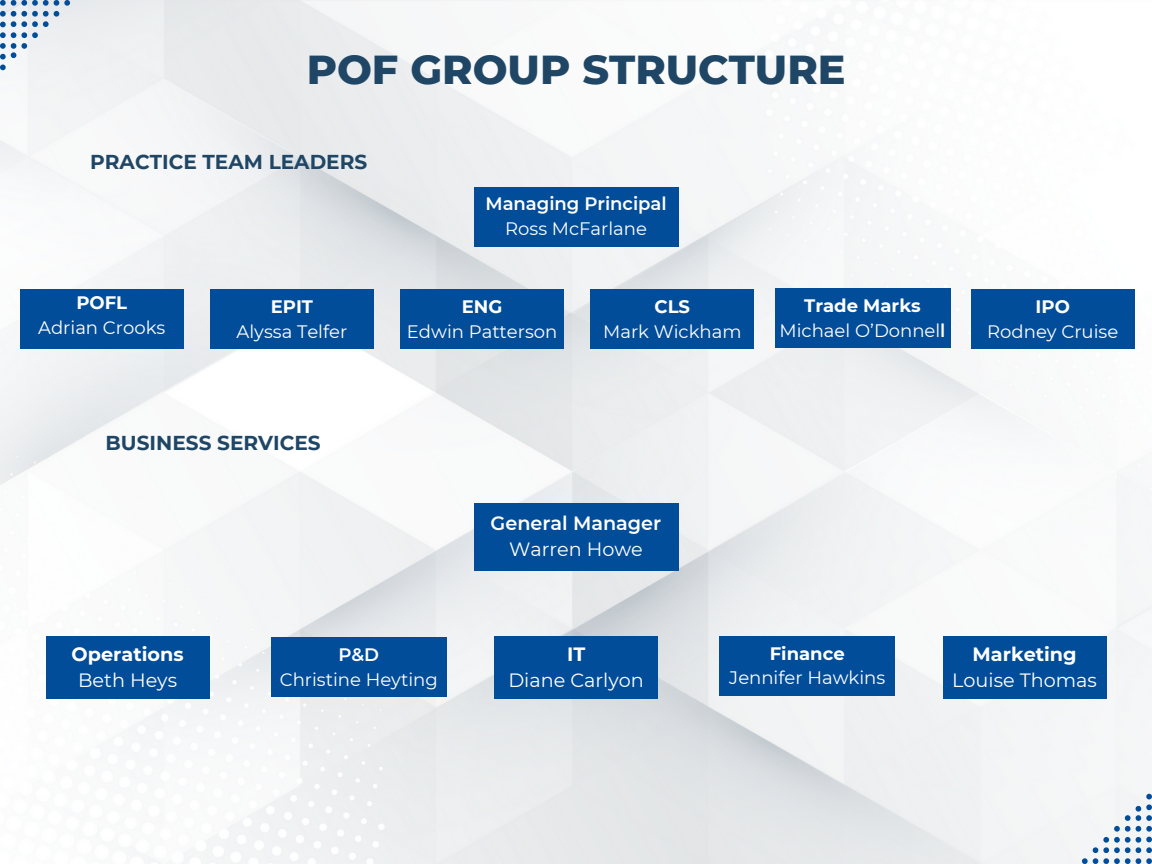
<style>
.page{position:relative;width:1152px;height:864px;background:#fff}
.page>*{position:absolute;margin:0;border:0;box-sizing:border-box;transform-origin:0 0}
.t1{font:800 41.25px "Montserrat";color:#204666}
.t2{font:700 20.1px "Montserrat";color:#204666}
.t3{font:19.2px "Montserrat";color:#fff}
.t4{font:700 19.2px "Montserrat";color:#fff}
.t5{font:600 19.2px "Montserrat";color:#fff}
.t6{font:18px "Montserrat";color:#fff}
.t7{font:700 18px "Montserrat";color:#fff}
.t8{font:600 18px "Montserrat";color:#fff}
.s1{font-weight:600}
</style>
<div class="page">
<img style="left:0;top:0;width:1152px;height:864px">
<svg style="left:0;top:0;width:70px;height:70px"></svg>
<svg style="left:1082px;top:794px;width:70px;height:70px"></svg>
<div style="left:474px;top:187px;width:204px;height:60px;background:#024d99"></div>
<div style="left:20px;top:289px;width:163px;height:60px;background:#024d99"></div>
<div style="left:210px;top:289px;width:163px;height:60px;background:#024d99"></div>
<div style="left:401px;top:289px;width:163px;height:60px;background:#024d99"></div>
<div style="left:591px;top:289px;width:163px;height:60px;background:#024d99"></div>
<div style="left:775px;top:288px;width:175px;height:60px;background:#024d99"></div>
<div style="left:971px;top:289px;width:163px;height:60px;background:#024d99"></div>
<div style="left:474px;top:503px;width:204px;height:67px;background:#024d99"></div>
<div style="left:46px;top:636px;width:163px;height:62px;background:#024d99"></div>
<div style="left:271px;top:637px;width:175px;height:60px;background:#024d99"></div>
<div style="left:495px;top:636px;width:163px;height:62px;background:#024d99"></div>
<div style="left:720px;top:636px;width:175px;height:60px;background:#024d99"></div>
<div style="left:943px;top:636px;width:163px;height:63px;background:#024d99"></div>
<p class="t1" style="left:307px;top:44px;width:540px">POF GROUP STRUCTURE</p>
<p class="t2" style="left:90px;top:150px;width:279px">PRACTICE TEAM LEADERS</p>
<p class="t7" style="left:76px;top:292px;width:52px">POFL</p>
<p class="t6" style="left:38px;top:316px;width:129px">Adrian Crooks</p>
<p class="t7" style="left:271px;top:296px;width:44px">EPIT</p>
<p class="t6" style="left:237px;top:320px;width:112px">Alyssa Telfer</p>
<p class="t8" style="left:485px;top:193px;width:183px">Managing Principal</p>
<p class="t6" style="left:505px;top:218px;width:143px">Ross McFarlane</p>
<p class="t7" style="left:462px;top:296px;width:42px">ENG</p>
<p class="t6" style="left:407px;top:320px;width:152px">Edwin Patterson</p>
<p class="t7" style="left:655px;top:296px;width:37px">CLS</p>
<p class="t6" style="left:603px;top:320px;width:140px">Mark Wickham</p>
<p class="t7" style="left:804px;top:294px;width:118px">Trade Marks</p>
<p class="t6" style="left:780px;top:319px;width:167px">Michael O’Donnel<span class="s1">l</span></p>
<p class="t7" style="left:1036px;top:296px;width:36px">IPO</p>
<p class="t6" style="left:987px;top:320px;width:132px">Rodney Cruise</p>
<p class="t2" style="left:106px;top:431px;width:217px">BUSINESS SERVICES</p>
<p class="t4" style="left:72px;top:642px;width:113px">Operations</p>
<p class="t3" style="left:78px;top:668px;width:100px">Beth Heys</p>
<p class="t8" style="left:338px;top:643px;width:42px">P&amp;D</p>
<p class="t6" style="left:280px;top:668px;width:160px">Christine Heyting</p>
<p class="t5" style="left:491px;top:511px;width:172px">General Manager</p>
<p class="t3" style="left:509px;top:537px;width:135px">Warren Howe</p>
<p class="t4" style="left:567px;top:642px;width:20px">IT</p>
<p class="t3" style="left:508px;top:668px;width:137px">Diane Carlyon</p>
<p class="t7" style="left:770px;top:642px;width:76px">Finance</p>
<p class="t6" style="left:729px;top:667px;width:157px">Jennifer Hawkins</p>
<p class="t4" style="left:973px;top:642px;width:106px">Marketing</p>
<p class="t3" style="left:952px;top:668px;width:146px">Louise Thomas</p>
</div>
